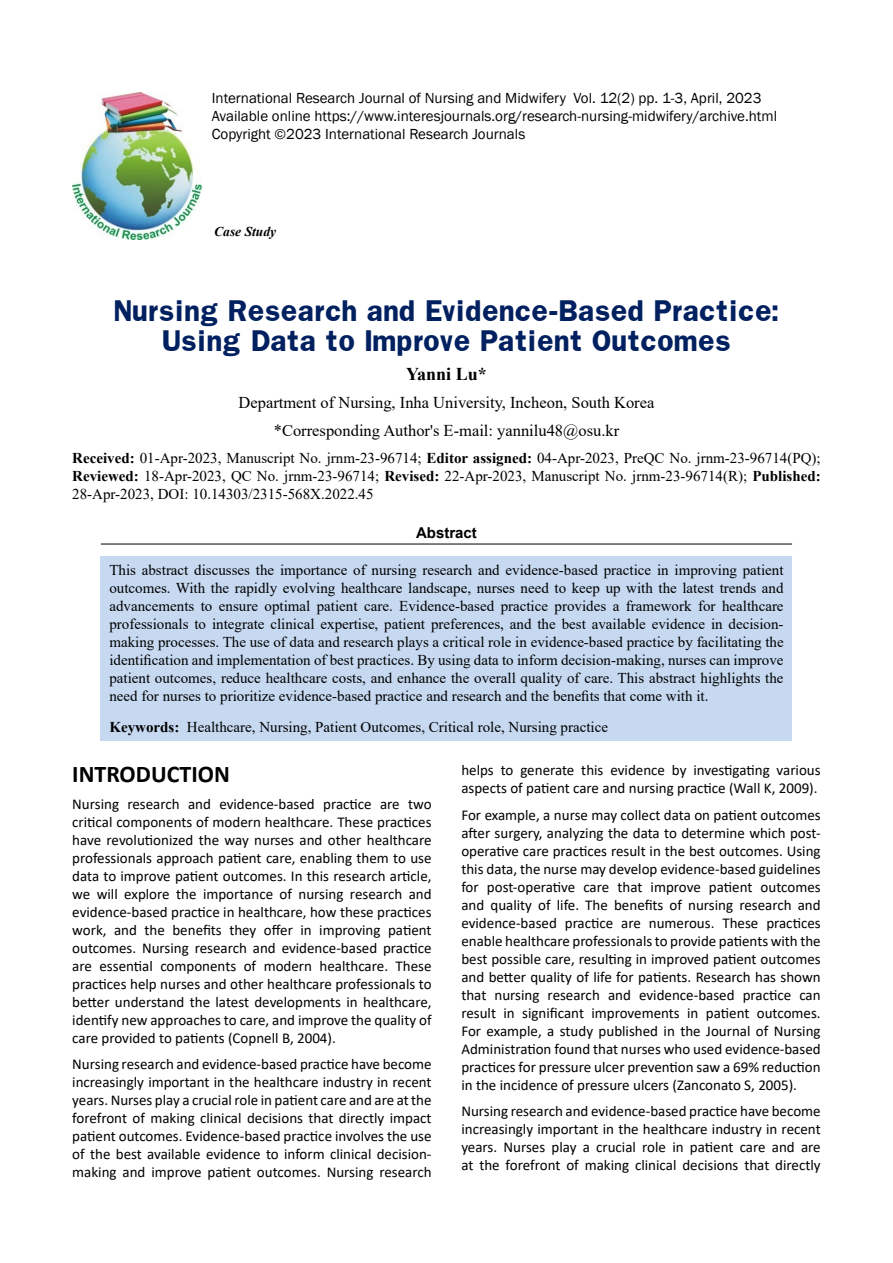
<style>
.page{position:relative;width:893px;height:1263px;background:#fff}
.page>*{position:absolute;margin:0;border:0;box-sizing:border-box;transform-origin:0 0}
.t1{font:700 25.5px/30px "Franklin";color:#002060;text-align:center}
.t2{font:700 24px "Calibri";color:#000}
.t3{font:700 18px "Times New Roman";color:#000}
.t4{font:16.5px/28.3px "Times New Roman";color:#000;text-align:center}
.t5{font:15px/18px "Calibri";color:#000;text-align:justify}
.t6{font:15px/18px "Times New Roman";color:#000;text-align:justify}
.t7{font:15px/18px "Franklin Gothic";color:#000}
.t8{font:700 15px "Arial";color:#000}
.t9{font:italic 700 13.5px "Times New Roman";color:#000101}
.s1{font-weight:700}
</style>
<div class="page">
<img style="left:72px;top:93px;width:129px;height:147px">
<hr style="left:101px;top:544px;width:691px;height:1px;background:#000">
<div style="left:101px;top:556px;width:691px;height:185px;background:#c6d9f1"></div>
<p class="t7" style="left:212px;top:90px;width:567px">International Research Journal of Nursing and Midwifery Vol. 12(2) pp. 1-3, April, 2023<br>Available online https://www.interesjournals.org/research-nursing-midwifery/archive.html<br>Copyright ©2023 International Research Journals</p>
<p class="t9" style="left:214px;top:222px;width:63px">Case Study</p>
<h1 class="t1" style="left:114px;top:296px;width:666px">Nursing Research and Evidence-Based Practice:<br>Using Data to Improve Patient Outcomes</h1>
<p class="t3" style="left:406px;top:361px;width:82px">Yanni Lu*</p>
<p class="t4" style="left:239px;top:388px;width:417px">Department of Nursing, Inha University, Incheon, South Korea *Corresponding Author's E-mail: yannilu48@osu.kr</p>
<p class="t6" style="left:72px;top:448px;width:750px"><span class="s1">Received:</span> 01-Apr-2023, Manuscript No. jrnm-23-96714; <span class="s1">Editor assigned:</span> 04-Apr-2023, PreQC No. jrnm-23-96714(PQ); <span class="s1">Reviewed:</span> 18-Apr-2023, QC No. jrnm-23-96714; <span class="s1">Revised:</span> 22-Apr-2023, Manuscript No. jrnm-23-96714(R); <span class="s1">Published:<br></span>28-Apr-2023, DOI: 10.14303/2315-568X.2022.45</p>
<p class="t8" style="left:416px;top:522px;width:62px">Abstract</p>
<p class="t6" style="left:109px;top:561px;width:676px">This abstract discusses the importance of nursing research and evidence-based practice in improving patient outcomes. With the rapidly evolving healthcare landscape, nurses need to keep up with the latest trends and advancements to ensure optimal patient care. Evidence-based practice provides a framework for healthcare professionals to integrate clinical expertise, patient preferences, and the best available evidence in decision&shy;making processes. The use of data and research plays a critical role in evidence-based practice by facilitating the identification and implementation of best practices. By using data to inform decision-making, nurses can improve patient outcomes, reduce healthcare costs, and enhance the overall quality of care. This abstract highlights the need for nurses to prioritize evidence-based practice and research and the benefits that come with it.</p>
<p class="t6" style="left:109px;top:718px;width:500px"><span class="s1">Keywords:</span> Healthcare, Nursing, Patient Outcomes, Critical role, Nursing practice</p>
<h2 class="t2" style="left:72px;top:757px;width:159px">INTRODUCTION</h2>
<p class="t5" style="left:72px;top:794px;width:361px">Nursing research and evidence-based practice are two critical components of modern healthcare. These practices have revolutionized the way nurses and other healthcare professionals approach patient care, enabling them to use data to improve patient outcomes. In this research article, we will explore the importance of nursing research and evidence-based practice in healthcare, how these practices work, and the benefits they offer in improving patient outcomes. Nursing research and evidence-based practice are essential components of modern healthcare. These practices help nurses and other healthcare professionals to better understand the latest developments in healthcare, identify new approaches to care, and improve the quality of care provided to patients (Copnell B, 2004).</p>
<p class="t5" style="left:72px;top:1055px;width:361px">Nursing research and evidence-based practice have become increasingly important in the healthcare industry in recent years. Nurses play a crucial role in patient care and are at the forefront of making clinical decisions that directly impact patient outcomes. Evidence-based practice involves the use of the best available evidence to inform clinical decision&shy;making and improve patient outcomes. Nursing research</p>
<p class="t5" style="left:461px;top:761px;width:361px">helps to generate this evidence by investigating various aspects of patient care and nursing practice (Wall K, 2009).</p>
<p class="t5" style="left:461px;top:805px;width:361px">For example, a nurse may collect data on patient outcomes after surgery, analyzing the data to determine which post&shy;operative care practices result in the best outcomes. Using this data, the nurse may develop evidence-based guidelines for post-operative care that improve patient outcomes and quality of life. The benefits of nursing research and evidence-based practice are numerous. These practices enable healthcare professionals to provide patients with the best possible care, resulting in improved patient outcomes and better quality of life for patients. Research has shown that nursing research and evidence-based practice can result in significant improvements in patient outcomes.<br>For example, a study published in the Journal of Nursing Administration found that nurses who used evidence-based practices for pressure ulcer prevention saw a 69% reduction in the incidence of pressure ulcers (Zanconato S, 2005).</p>
<p class="t5" style="left:461px;top:1102px;width:361px">Nursing research and evidence-based practice have become increasingly important in the healthcare industry in recent years. Nurses play a crucial role in patient care and are at the forefront of making clinical decisions that directly</p>
</div>
